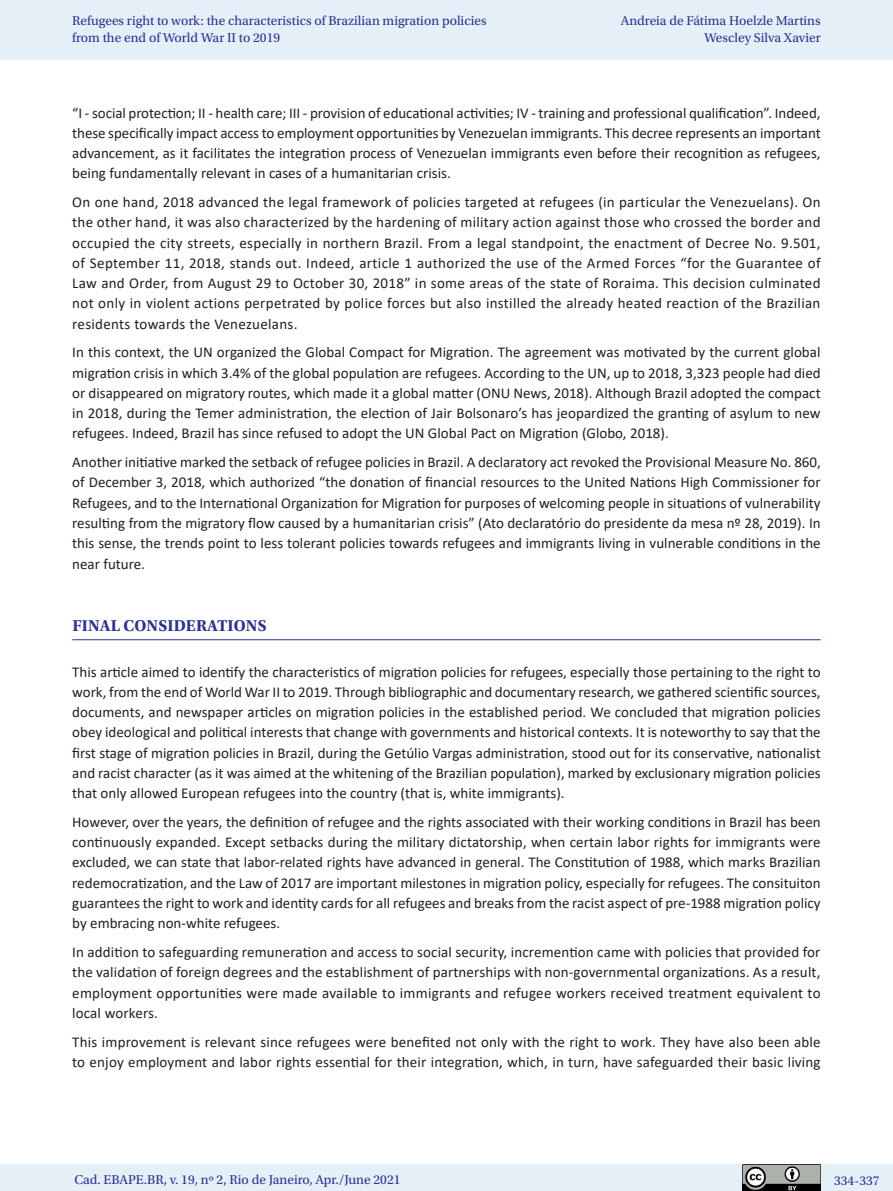
<style>
.page{position:relative;width:893px;height:1191px;background:#fff}
.page>*{position:absolute;margin:0;border:0;box-sizing:border-box;transform-origin:0 0}
._07_1_sub_1{font:700 16.5px "Utopia Std";letter-spacing:.01em;color:#2b3393}
._06_0_texto{font:15px/20.2px "Calibri";color:#231f20;text-align:justify}
.t1{font:13.5px/16.5px "Utopia Std";color:#2b3393}
</style>
<div class="page">
<div style="left:0;top:0;width:893px;height:60px;background:#e4eff8"></div>
<div style="left:0;top:1164px;width:893px;height:27px;background:#e4eff8"></div>
<img style="left:743px;top:1164px;width:78px;height:27px">
<hr style="left:72px;top:639px;width:749px;height:1px;background:#2b3393">
<p class="t1" style="left:72px;top:13px;width:416px">Refugees right to work: the characteristics of Brazilian migration policies from the end of World War II to 2019</p>
<p class="t1" style="left:621px;top:13px;width:201px;text-align:right">Andreia de Fátima Hoelzle Martins<br>Wescley Silva Xavier</p>
<p class="_06_0_texto" style="left:72px;top:102px;width:750px">“I - social protection; II - health care; III - provision of educational activities; IV - training and professional qualification”. Indeed, these specifically impact access to employment opportunities by Venezuelan immigrants. This decree represents an important advancement, as it facilitates the integration process of Venezuelan immigrants even before their recognition as refugees, being fundamentally relevant in cases of a humanitarian crisis.</p>
<p class="_06_0_texto" style="left:72px;top:192px;width:750px">On one hand, 2018 advanced the legal framework of policies targeted at refugees (in particular the Venezuelans). On the other hand, it was also characterized by the hardening of military action against those who crossed the border and occupied the city streets, especially in northern Brazil. From a legal standpoint, the enactment of Decree No. 9.501, of September 11, 2018, stands out. Indeed, article 1 authorized the use of the Armed Forces “for the Guarantee of Law and Order, from August 29 to October 30, 2018” in some areas of the state of Roraima. This decision culminated not only in violent actions perpetrated by police forces but also instilled the already heated reaction of the Brazilian residents towards the Venezuelans.</p>
<p class="_06_0_texto" style="left:72px;top:342px;width:750px">In this context, the UN organized the Global Compact for Migration. The agreement was motivated by the current global migration crisis in which 3.4% of the global population are refugees. According to the UN, up to 2018, 3,323 people had died or disappeared on migratory routes, which made it a global matter (ONU News, 2018). Although Brazil adopted the compact in 2018, during the Temer administration, the election of Jair Bolsonaro’s has jeopardized the granting of asylum to new refugees. Indeed, Brazil has since refused to adopt the UN Global Pact on Migration (Globo, 2018).</p>
<p class="_06_0_texto" style="left:72px;top:452px;width:750px">Another initiative marked the setback of refugee policies in Brazil. A declaratory act revoked the Provisional Measure No. 860, of December 3, 2018, which authorized “the donation of financial resources to the United Nations High Commissioner for Refugees, and to the International Organization for Migration for purposes of welcoming people in situations of vulnerability resulting from the migratory flow caused by a humanitarian crisis” (Ato declaratório do presidente da mesa nº 28, 2019). In this sense, the trends point to less tolerant policies towards refugees and immigrants living in vulnerable conditions in the near future.</p>
<p class="_07_1_sub_1" style="left:72px;top:616px;width:196px">FINAL CONSIDERATIONS</p>
<p class="_06_0_texto" style="left:72px;top:661px;width:750px">This article aimed to identify the characteristics of migration policies for refugees, especially those pertaining to the right to work, from the end of World War II to 2019. Through bibliographic and documentary research, we gathered scientific sources, documents, and newspaper articles on migration policies in the established period. We concluded that migration policies obey ideological and political interests that change with governments and historical contexts. It is noteworthy to say that the first stage of migration policies in Brazil, during the Getúlio Vargas administration, stood out for its conservative, nationalist and racist character (as it was aimed at the whitening of the Brazilian population), marked by exclusionary migration policies that only allowed European refugees into the country (that is, white immigrants).</p>
<p class="_06_0_texto" style="left:72px;top:811px;width:750px">However, over the years, the definition of refugee and the rights associated with their working conditions in Brazil has been continuously expanded. Except setbacks during the military dictatorship, when certain labor rights for immigrants were excluded, we can state that labor-related rights have advanced in general. The Constitution of 1988, which marks Brazilian redemocratization, and the Law of 2017 are important milestones in migration policy, especially for refugees. The consituiton guarantees the right to work and identity cards for all refugees and breaks from the racist aspect of pre-1988 migration policy by embracing non-white refugees.</p>
<p class="_06_0_texto" style="left:72px;top:941px;width:750px">In addition to safeguarding remuneration and access to social security, incremention came with policies that provided for the validation of foreign degrees and the establishment of partnerships with non-governmental organizations. As a result, employment opportunities were made available to immigrants and refugee workers received treatment equivalent to local workers.</p>
<p class="_06_0_texto" style="left:72px;top:1031px;width:750px">This improvement is relevant since refugees were benefited not only with the right to work. They have also been able to enjoy employment and labor rights essential for their integration, which, in turn, have safeguarded their basic living</p>
<p class="t1" style="left:74px;top:1171px;width:328px">Cad. EBAPE.BR, v. 19, nº 2, Rio de Janeiro, Apr./June 2021</p>
<p class="t1" style="left:834px;top:1172px;width:47px">334-337</p>
</div>
